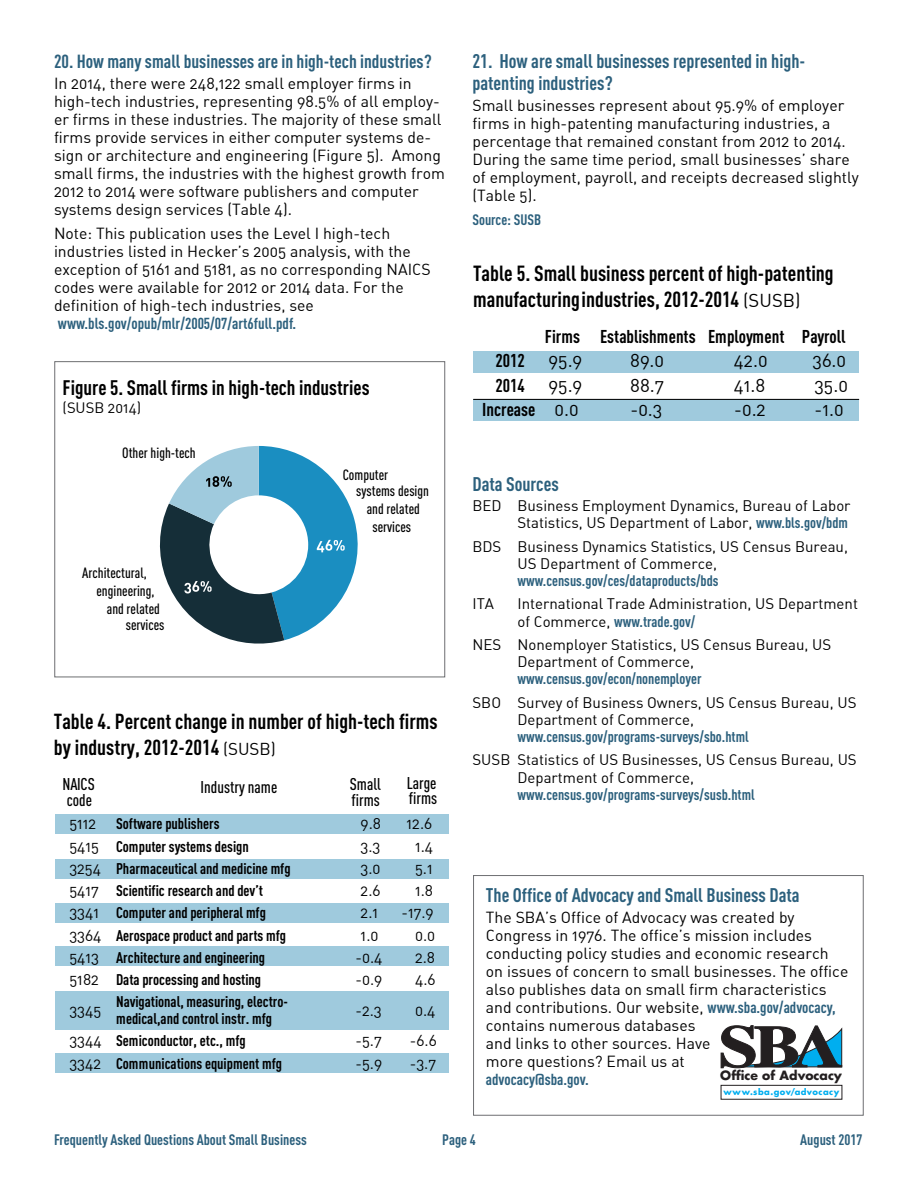
<style>
.page{position:relative;width:918px;height:1188px;background:#fff}
.page>*{position:absolute;margin:0;border:0;box-sizing:border-box;transform-origin:0 0}
.t1{font:700 condensed 21.6px/26.5px "DIN Pro";color:#000}
.t2{font:700 condensed 21.45px/25.8px "DIN Pro";color:#000}
.t3{font:700 condensed 20.7px "DIN Pro";color:#000}
.Data_sources{font:700 condensed 19.5px/22.5px "DIN Pro";color:#2c607d}
.Data_sources-2{font:700 condensed 18.75px "DIN Pro";color:#2c607d}
.t4{font:700 condensed 18.3px "DIN Pro";color:#000}
.t5{font:18.3px "DIN Alternate";color:#000}
.t6{font:500 condensed 16.8px/15px "DIN Pro";color:#000}
.Body_text{font:15.75px/18px "DIN Alternate";color:#000}
.t7{font:700 condensed 15.3px/16.8px "DIN Pro";color:#000}
.t8{font:15.3px "DIN Alternate";color:#000}
.Body_text-2{font:15px/17.2px "DIN Alternate";color:#000}
.Body_text-3{font:700 condensed 15px "DIN Pro";color:#2c607d}
.t9{font:14.85px "DIN Alternate";color:#000}
.t10{font:500 condensed 14.7px/16.6px "DIN Pro";color:#000}
.t11{font:700 12.45px "Futura Std";color:#231f20}
.t12{font:700 8.4px "Futura Std";letter-spacing:.05em;color:#00aeef}
.s1{font-family:"DIN Pro";font-weight:700;font-stretch:condensed;color:#2c607d}
.s2{font-family:"DIN Alternate";font-weight:400;font-stretch:normal;font-size:16.95px}
.s3{font-family:"DIN Alternate";font-weight:400;font-stretch:normal}
.s4{font-family:"DIN Alternate";font-weight:400;font-stretch:normal;font-size:18.3px}
</style>
<div class="page">
<svg style="left:159px;top:446px;width:199px;height:198px"></svg>
<div style="left:54px;top:361px;width:391px;height:316px;border:1px solid #6d6e71"></div>
<div style="left:56px;top:859px;width:393px;height:19px;background:#9fcadd"></div>
<div style="left:56px;top:903px;width:393px;height:20px;background:#9fcadd"></div>
<div style="left:56px;top:946px;width:393px;height:20px;background:#9fcadd"></div>
<div style="left:56px;top:991px;width:393px;height:39px;background:#9fcadd"></div>
<div style="left:56px;top:1053px;width:393px;height:20px;background:#9fcadd"></div>
<div style="left:56px;top:814px;width:393px;height:19px;background:#9fcadd"></div>
<div style="left:473px;top:351px;width:386px;height:21px;background:#9fcadd"></div>
<div style="left:473px;top:399px;width:386px;height:22px;background:#9fcadd"></div>
<hr style="left:473px;top:399px;width:386px;height:1px;background:#000">
<svg style="left:721px;top:1025px;width:121px;height:43px"></svg>
<div style="left:721px;top:1085px;width:121px;height:14px;border:1px solid #231f20"></div>
<div style="left:473px;top:875px;width:391px;height:241px;border:1px solid #6d6e71"></div>
<p class="Data_sources-2" style="left:54px;top:47px;width:379px">20. How many small businesses are in high-tech industries?</p>
<p class="Body_text" style="left:54px;top:74px;width:392px">In 2014, there were 248,122 small employer firms in high-tech industries, representing 98.5% of all employ&shy;er firms in these industries. The majority of these small firms provide services in either computer systems de&shy;sign or architecture and engineering (Figure 5). Among small firms, the industries with the highest growth from 2012 to 2014 were software publishers and computer systems design services (Table 4).</p>
<p class="Body_text" style="left:54px;top:224px;width:378px">Note: This publication uses the Level I high-tech industries listed in Hecker’s 2005 analysis, with the exception of 5161 and 5181, as no corresponding NAICS codes were available for 2012 or 2014 data. For the definition of high-tech industries, see <span class="s1">www.bls.gov/opub/mlr/2005/07/art6full.pdf.</span></p>
<p class="t3" style="left:63px;top:372px;width:308px">Figure 5. Small firms in high-tech industries</p>
<p class="t9" style="left:63px;top:398px;width:80px">(SUSB 2014)</p>
<p class="t10" style="left:122px;top:443px;width:75px">Other high-tech</p>
<p class="t10" style="left:82px;top:563px;width:66px">Architectural,</p>
<p class="t10" style="left:96px;top:581px;width:60px">engineering,</p>
<p class="t10" style="left:107px;top:599px;width:55px">and related</p>
<p class="t10" style="left:126px;top:615px;width:40px">services</p>
<p class="t10" style="left:356px;top:465px;width:74px;text-indent:-13px">Computer systems design</p>
<p class="t10" style="left:367px;top:499px;width:55px;line-height:17.9px;text-align:center">and related services</p>
<p class="t2" style="left:54px;top:706px;width:385px">Table 4. Percent change in number of high-tech firms by industry, 2012-2014 <span class="s2">(SUSB)</span></p>
<p class="t6" style="left:62px;top:776px;width:34px">NAICS code</p>
<p class="t6" style="left:201px;top:778px;width:78px">Industry name</p>
<p class="t6" style="left:350px;top:776px;width:33px">Small firms</p>
<p class="t6" style="left:407px;top:774px;width:32px">Large firms</p>
<p class="t8" style="left:69px;top:814px;width:28px">5112</p>
<p class="t7" style="left:116px;top:814px;width:105px">Software publishers</p>
<p class="t8" style="left:361px;top:814px;width:22px">9.8</p>
<p class="t8" style="left:407px;top:814px;width:27px">12.6</p>
<p class="t7" style="left:69px;top:836px;width:181px"><span class="s3">5415</span> Computer systems design</p>
<p class="t8" style="left:361px;top:837px;width:21px">3.3</p>
<p class="t8" style="left:415px;top:837px;width:20px">1.4</p>
<p class="t7" style="left:69px;top:859px;width:223px"><span class="s3">3254</span> Pharmaceutical and medicine mfg</p>
<p class="t8" style="left:361px;top:859px;width:22px">3.0</p>
<p class="t8" style="left:415px;top:859px;width:19px">5.1</p>
<p class="t7" style="left:69px;top:881px;width:195px"><span class="s3">5417</span> Scientific research and dev’t</p>
<p class="t8" style="left:361px;top:881px;width:21px">2.6</p>
<p class="t8" style="left:415px;top:881px;width:20px">1.8</p>
<p class="t7" style="left:69px;top:903px;width:198px"><span class="s3">3341</span> Computer and peripheral mfg</p>
<p class="t8" style="left:361px;top:903px;width:19px">2.1</p>
<p class="t8" style="left:401px;top:903px;width:34px">-17.9</p>
<p class="t7" style="left:69px;top:925px;width:218px"><span class="s3">3364</span> Aerospace product and parts mfg</p>
<p class="t8" style="left:361px;top:926px;width:19px">1.0</p>
<p class="t8" style="left:415px;top:926px;width:22px">0.0</p>
<p class="t7" style="left:69px;top:948px;width:197px"><span class="s3">5413</span> Architecture and engineering</p>
<p class="t8" style="left:356px;top:948px;width:28px">-0.4</p>
<p class="t8" style="left:415px;top:948px;width:22px">2.8</p>
<p class="t7" style="left:69px;top:970px;width:193px"><span class="s3">5182</span> Data processing and hosting</p>
<p class="t8" style="left:356px;top:970px;width:28px">-0.9</p>
<p class="t8" style="left:415px;top:970px;width:22px">4.6</p>
<p class="t8" style="left:69px;top:1001px;width:33px">3345</p>
<p class="t7" style="left:116px;top:992px;width:174px">Navigational, measuring, electro&shy;medical,and control instr. mfg</p>
<p class="t8" style="left:356px;top:1001px;width:28px">-2.3</p>
<p class="t8" style="left:415px;top:1001px;width:22px">0.4</p>
<p class="t7" style="left:69px;top:1031px;width:178px"><span class="s3">3344</span> Semiconductor, etc., mfg</p>
<p class="t8" style="left:356px;top:1031px;width:28px">-5.7</p>
<p class="t8" style="left:410px;top:1031px;width:28px">-6.6</p>
<p class="t7" style="left:69px;top:1053px;width:214px"><span class="s3">3342</span> Communications equipment mfg</p>
<p class="t8" style="left:355px;top:1054px;width:28px">-5.9</p>
<p class="t8" style="left:410px;top:1054px;width:28px">-3.7</p>
<p class="Data_sources" style="left:472px;top:48px;width:334px">21. How are small businesses represented in high&shy;patenting industries?</p>
<p class="Body_text" style="left:472px;top:96px;width:388px">Small businesses represent about 95.9% of employer firms in high-patenting manufacturing industries, a percentage that remained constant from 2012 to 2014.<br>During the same time period, small businesses’ share of employment, payroll, and receipts decreased slightly (Table 5).</p>
<p class="Body_text-3" style="left:472px;top:209px;width:70px">Source: SUSB</p>
<p class="t1" style="left:473px;top:258px;width:362px">Table 5. Small business percent of high-patenting manufacturing industries, 2012-2014 <span class="s4">(SUSB)</span></p>
<p class="t4" style="left:545px;top:323px;width:302px">Firms Establishments Employment Payroll</p>
<p class="t4" style="left:496px;top:347px;width:31px">2012</p>
<p class="t5" style="left:549px;top:349px;width:35px">95.9</p>
<p class="t5" style="left:630px;top:349px;width:36px">89.0</p>
<p class="t5" style="left:734px;top:349px;width:35px">42.0</p>
<p class="t5" style="left:813px;top:349px;width:35px">36.0</p>
<p class="t4" style="left:496px;top:371px;width:31px">2014</p>
<p class="t5" style="left:549px;top:374px;width:35px">95.9</p>
<p class="t5" style="left:630px;top:374px;width:35px">88.7</p>
<p class="t5" style="left:734px;top:374px;width:33px">41.8</p>
<p class="t5" style="left:815px;top:374px;width:35px">35.0</p>
<p class="t4" style="left:482px;top:396px;width:98px">Increase <span class="s3">0.0</span></p>
<p class="t5" style="left:630px;top:398px;width:33px">-0.3</p>
<p class="t5" style="left:734px;top:398px;width:33px">-0.2</p>
<p class="t5" style="left:815px;top:398px;width:31px">-1.0</p>
<p class="Data_sources" style="left:472px;top:471px;width:88px">Data Sources</p>
<p class="Body_text-2" style="left:472px;top:497px;width:380px;text-align:right">BED Business Employment Dynamics, Bureau of Labor<br>Statistics, US Department of Labor, <span class="s1">www.bls.gov/bdm</span></p>
<p class="Body_text-2" style="left:518px;top:537px;width:332px;text-indent:-45px">BDS Business Dynamics Statistics, US Census Bureau,<br>US Department of Commerce, <span class="s1">www.census.gov/ces/dataproducts/bds</span></p>
<p class="Body_text-2" style="left:472px;top:595px;width:23px">ITA</p>
<p class="Body_text-2" style="left:518px;top:595px;width:342px">International Trade Administration, US Department of Commerce, <span class="s1">www.trade.gov/</span></p>
<p class="Body_text-2" style="left:518px;top:636px;width:315px;text-indent:-45px">NES Nonemployer Statistics, US Census Bureau, US<br>Department of Commerce, <span class="s1">www.census.gov/econ/nonemployer</span></p>
<p class="Body_text-2" style="left:518px;top:693px;width:340px;text-indent:-45px">SBO Survey of Business Owners, US Census Bureau, US<br>Department of Commerce, <span class="s1">www.census.gov/programs-surveys/sbo.html</span></p>
<p class="Body_text-2" style="left:518px;top:751px;width:341px;text-indent:-45px">SUSB Statistics of US Businesses, US Census Bureau, US<br>Department of Commerce, <span class="s1">www.census.gov/programs-surveys/susb.html</span></p>
<p class="Data_sources" style="left:486px;top:882px;width:315px">The Office of Advocacy and Small Business Data</p>
<p class="Body_text" style="left:486px;top:908px;width:364px">The SBA’s Office of Advocacy was created by Congress in 1976. The office’s mission includes conducting policy studies and economic research on issues of concern to small businesses. The office also publishes data on small firm characteristics and contributions. Our website, <span class="s1">www.sba.gov/advocacy, </span>contains numerous databases<br>and links to other sources. Have<br>more questions? Email us at<br><span class="s1">advocacy@sba.gov.</span></p>
<p class="t11" style="left:720px;top:1067px;width:123px">Office of Advocacy</p>
<p class="t12" style="left:723px;top:1086px;width:117px">www.sba.gov/advocacy</p>
<p class="Body_text-3" style="left:54px;top:1128px;width:254px">Frequently Asked Questions About Small Business</p>
<p class="Body_text-3" style="left:442px;top:1128px;width:35px">Page 4</p>
<p class="Body_text-3" style="left:800px;top:1128px;width:64px">August 2017</p>
</div>
